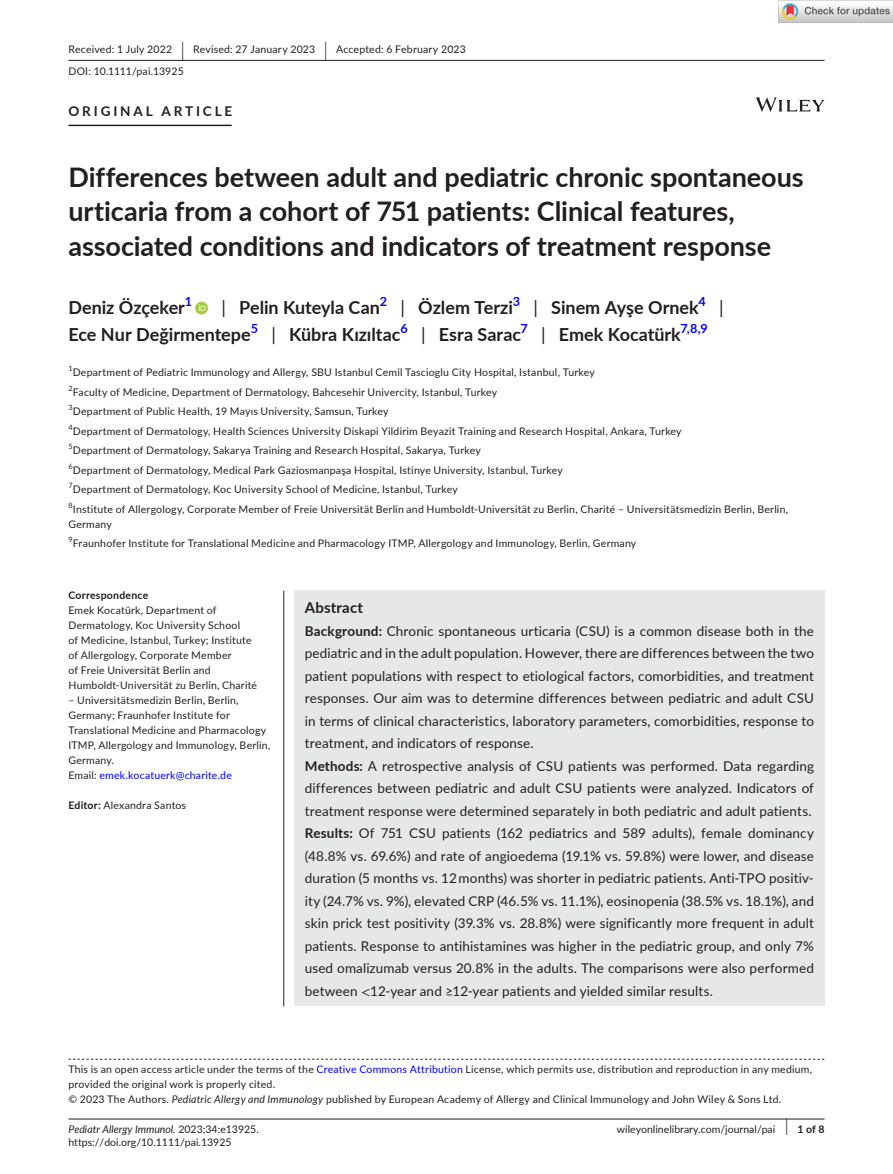
<style>
.page{position:relative;width:893px;height:1174px;background:#fff}
.page>*{position:absolute;margin:0;border:0;box-sizing:border-box;transform-origin:0 0}
.t1{font:700 27px/34.5px "Lato";letter-spacing:-.005em;color:#231f20}
.t2{font:700 18px "Lato";color:#231f20}
.t3{font:18px "Lato";color:#231f20}
.t4{font:700 15px "Lato";letter-spacing:.015em;color:#231f20}
.t5{font:13.5px/22.5px "Lato";letter-spacing:.01em;color:#231f20}
.t6{font:700 13.5px "Lato";letter-spacing:.215em;color:#231f20}
.t7{font:700 12.6px "Lato";color:#00f}
.t8{font:10.5px/15px "Lato";letter-spacing:.02em;color:#231f20}
.t9{font:10.5px "Lato";color:#231f20}
.t10{font:italic 10.5px "Lato";color:#231f20}
.t11{font:700 10.5px "Lato";letter-spacing:.02em;color:#231f20}
.t12{font:7.35px "Lato";color:#231f20}
.s1{font-size:19.65px}
.s2{font-weight:400}
.s3{color:#00f}
.s4{font-weight:700}
.s5{font-family:"STIX"}
.s6{font-style:italic}
.s7{font-style:normal}
.s8{font-weight:400;font-size:17.4px}
</style>
<div class="page">
<hr style="left:68px;top:1118px;width:756px;height:1px;background:#231f20">
<svg style="left:756px;top:97px;width:68px;height:15px"></svg>
<hr style="left:68px;top:60px;width:756px;height:1px;background:#231f20">
<hr style="left:68px;top:125px;width:164px;height:1px;background:#231f20">
<svg style="left:195px;top:302px;width:13px;height:12px"></svg>
<svg style="left:199px;top:304px;width:7px;height:7px"></svg>
<svg style="left:68px;top:1058px;width:756px;height:1px"></svg>
<div style="left:294px;top:590px;width:530px;height:416px;background:#e6e7e9"></div>
<hr style="left:283px;top:590px;width:1px;height:416px;background:#231f20">
<img style="left:779px;top:0;width:114px;height:23px">
<p class="t8" style="left:68px;top:38px;width:399px;line-height:21.8px">Received: 1 July 2022 <span class="s1">|</span> Revised: 27 January 2023 <span class="s1">|</span> Accepted: 6 February 2023<br>DOI: 10.1111/pai.13925</p>
<p class="t6" style="left:68px;top:101px;width:165px">ORIGINAL ARTICLE</p>
<h1 class="t1" style="left:68px;top:159px;width:737px">Differences between adult and pediatric chronic spontaneous urticaria from a cohort of 751 patients: Clinical features, associated conditions and indicators of treatment response</h1>
<h2 class="t2" style="left:68px;top:295px;width:118px">Deniz Özçeker</h2>
<p class="t7" style="left:185px;top:292px;width:9px">1</p>
<h2 class="t2" style="left:221px;top:295px;width:160px"><span class="s2">|</span> Pelin Kuteyla Can</h2>
<p class="t7" style="left:380px;top:292px;width:9px">2</p>
<h2 class="t2" style="left:401px;top:295px;width:114px"><span class="s2">|</span> Özlem Terzi</h2>
<p class="t7" style="left:513px;top:292px;width:9px">3</p>
<h2 class="t2" style="left:533px;top:295px;width:167px"><span class="s2">|</span> Sinem Ayşe Ornek</h2>
<p class="t7" style="left:698px;top:292px;width:9px">4</p>
<h2 class="t3" style="left:719px;top:295px;width:6px">|</h2>
<h2 class="t2" style="left:68px;top:322px;width:184px">Ece Nur Değirmentepe</h2>
<p class="t7" style="left:251px;top:319px;width:9px">5</p>
<h2 class="t2" style="left:272px;top:322px;width:130px"><span class="s2">|</span> Kübra Kızıltac</h2>
<p class="t7" style="left:400px;top:319px;width:9px">6</p>
<h2 class="t2" style="left:421px;top:322px;width:101px"><span class="s2">|</span> Esra Sarac</h2>
<p class="t7" style="left:520px;top:319px;width:9px">7</p>
<h2 class="t2" style="left:541px;top:322px;width:141px"><span class="s2">|</span> Emek Kocatürk</h2>
<p class="t7" style="left:681px;top:319px;width:29px">7,8,9</p>
<p class="t12" style="left:68px;top:363px;width:6px">1</p>
<p class="t8" style="left:73px;top:364px;width:524px">Department of Pediatric Immunology and Allergy, SBU Istanbul Cemil Tascioglu City Hospital, Istanbul, Turkey</p>
<p class="t12" style="left:68px;top:383px;width:6px">2</p>
<p class="t8" style="left:68px;top:381px;width:721px;line-height:19.5px;text-indent:4px">Faculty of Medicine, Department of Dermatology, Bahcesehir Univercity, Istanbul, Turkey<br><sup>3</sup>Department of Public Health, 19 Mayıs University, Samsun, Turkey<br><sup>4</sup>Department of Dermatology, Health Sciences University Diskapi Yildirim Beyazit Training and Research Hospital, Ankara, Turkey<br><sup>5</sup>Department of Dermatology, Sakarya Training and Research Hospital, Sakarya, Turkey<br><sup>6</sup>Department of Dermatology, Medical Park Gaziosmanpaşa Hospital, Istinye University, Istanbul, Turkey<br><sup>7</sup>Department of Dermatology, Koc University School of Medicine, Istanbul, Turkey<br><sup>8</sup>Institute of Allergology, Corporate Member of Freie Universität Berlin and Humboldt-Universität zu Berlin, Charité – Universitätsmedizin Berlin, Berlin,</p>
<p class="t8" style="left:68px;top:513px;width:569px;line-height:19.5px">Germany<br><sup>9</sup>Fraunhofer Institute for Translational Medicine and Pharmacology ITMP, Allergology and Immunology, Berlin, Germany</p>
<p class="t11" style="left:68px;top:587px;width:81px">Correspondence</p>
<p class="t8" style="left:68px;top:602px;width:190px">Emek Kocatürk, Department of Dermatology, Koc University School<br>of Medicine, Istanbul, Turkey; Institute of Allergology, Corporate Member<br>of Freie Universität Berlin and Humboldt-Universität zu Berlin, Charité</p>
<p class="t8" style="left:68px;top:692px;width:203px">– Universitätsmedizin Berlin, Berlin, Germany; Fraunhofer Institute for Translational Medicine and Pharmacology ITMP, Allergology and Immunology, Berlin, Germany.<br>Email: <span class="s3">emek.kocatuerk@charite.de</span></p>
<p class="t8" style="left:68px;top:797px;width:119px"><span class="s4">Editor:</span> Alexandra Santos</p>
<h3 class="t4" style="left:305px;top:596px;width:60px">Abstract</h3>
<p class="t5" style="left:305px;top:619px;width:511px"><span class="s4">Background:</span> Chronic spontaneous urticaria (CSU) is a common disease both in the pediatric and in the adult population. However, there are differences between the two patient populations with respect to etiological factors, comorbidities, and treatment responses. Our aim was to determine differences between pediatric and adult CSU in terms of clinical characteristics, laboratory parameters, comorbidities, response to treatment, and indicators of response.<br><span class="s4">Methods:</span> A retrospective analysis of CSU patients was performed. Data regarding differences between pediatric and adult CSU patients were analyzed. Indicators of treatment response were determined separately in both pediatric and adult patients.<br><span class="s4">Results:</span> Of 751 CSU patients (162 pediatrics and 589 adults), female dominancy (48.8% vs. 69.6%) and rate of angioedema (19.1% vs. 59.8%) were lower, and disease duration (5 months vs. 12 months) was shorter in pediatric patients. Anti-TPO positiv&shy;ity (24.7% vs. 9%), elevated CRP (46.5% vs. 11.1%), eosinopenia (38.5% vs. 18.1%), and skin prick test positivity (39.3% vs. 28.8%) were significantly more frequent in adult patients. Response to antihistamines was higher in the pediatric group, and only 7% used omalizumab versus 20.8% in the adults. The comparisons were also performed between <span class="s5">&lt;</span>12-year and ≥12-year patients and yielded similar results.</p>
<p class="t8" style="left:68px;top:1061px;width:745px">This is an open access article under the terms of the <span class="s3">Creative Commons Attribution</span> License, which permits use, distribution and reproduction in any medium, provided the original work is properly cited.<br>© 2023 The Authors. <span class="s6">Pediatric Allergy and Immunology</span> published by European Academy of Allergy and Clinical Immunology and John Wiley &amp; Sons Ltd.</p>
<p class="t10" style="left:68px;top:1121px;width:192px">Pediatr Allergy Immunol. <span class="s7">2023;34:e13925.</span></p>
<p class="t11" style="left:786px;top:1121px;width:40px"><span class="s8">|</span> 1 of 8</p>
<p class="t9" style="left:68px;top:1135px;width:165px">https://doi.org/10.1111/pai.13925</p>
<p class="t9" style="left:617px;top:1121px;width:160px">wileyonlinelibrary.com/journal/pai</p>
</div>
